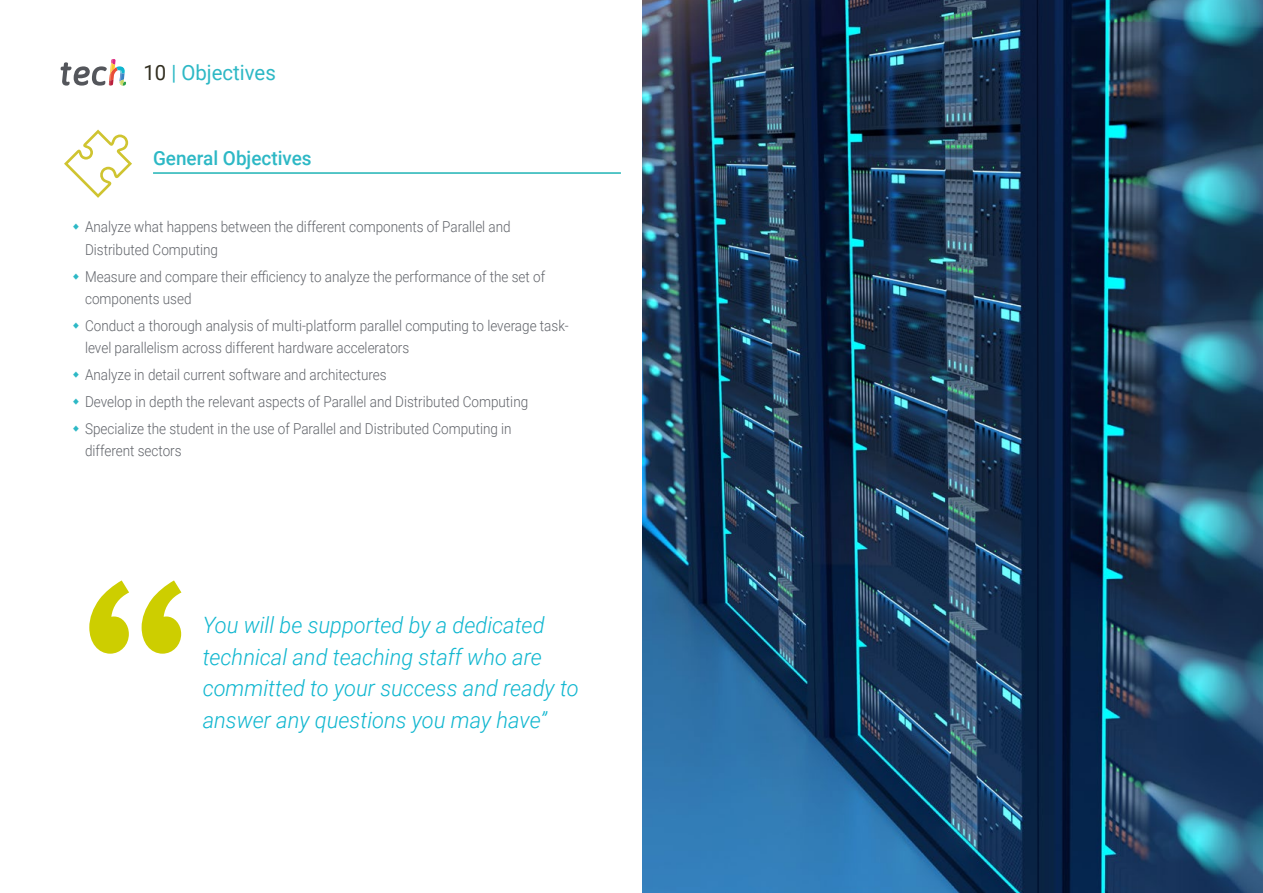
<style>
.page{position:relative;width:1263px;height:893px;background:#fff}
.page>*{position:absolute;margin:0;border:0;box-sizing:border-box;transform-origin:0 0}
.t1{font:italic 300 22.5px/31.5px "Roboto";color:#0fb6cf}
.t2{font:21px "Roboto";color:#2db8c5}
.t3{font:500 19.5px "Roboto";color:#2db8c5}
.t4{font:300 15px/22.5px "Roboto";color:#61646a;scale:.9 1}
.s1{color:#312e20}
</style>
<div class="page">
<hr style="left:153px;top:173px;width:468px;height:1px;background:#2db8c5">
<svg style="left:64px;top:130px;width:68px;height:68px"></svg>
<svg style="left:61px;top:59px;width:65px;height:27px"></svg>
<svg style="left:89px;top:580px;width:92px;height:74px"></svg>
<img style="left:642px;top:0;width:621px;height:893px">
<h2 class="t2" style="left:144px;top:57px;width:134px"><span class="s1">10</span> | Objectives</h2>
<h3 class="t3" style="left:153px;top:144px;width:160px">General Objectives</h3>
<p class="t4" style="left:85px;top:215px;width:474px">Analyze what happens between the different components of Parallel and<br>Distributed Computing</p>
<p class="t4" style="left:85px;top:264px;width:513px">Measure and compare their efficiency to analyze the performance of the set of components used</p>
<p class="t4" style="left:85px;top:314px;width:539px">Conduct a thorough analysis of multi-platform parallel computing to leverage task&shy;level parallelism across different hardware accelerators</p>
<p class="t4" style="left:85px;top:361px;width:494px;line-height:26.7px">Analyze in detail current software and architectures<br>Develop in depth the relevant aspects of Parallel and Distributed Computing<br>Specialize the student in the use of Parallel and Distributed Computing in</p>
<p class="t4" style="left:85px;top:439px;width:109px">different sectors</p>
<h1 class="t1" style="left:203px;top:609px;width:377px">You will be supported by a dedicated technical and teaching staff who are committed to your success and ready to answer any questions you may have”</h1>
</div>
